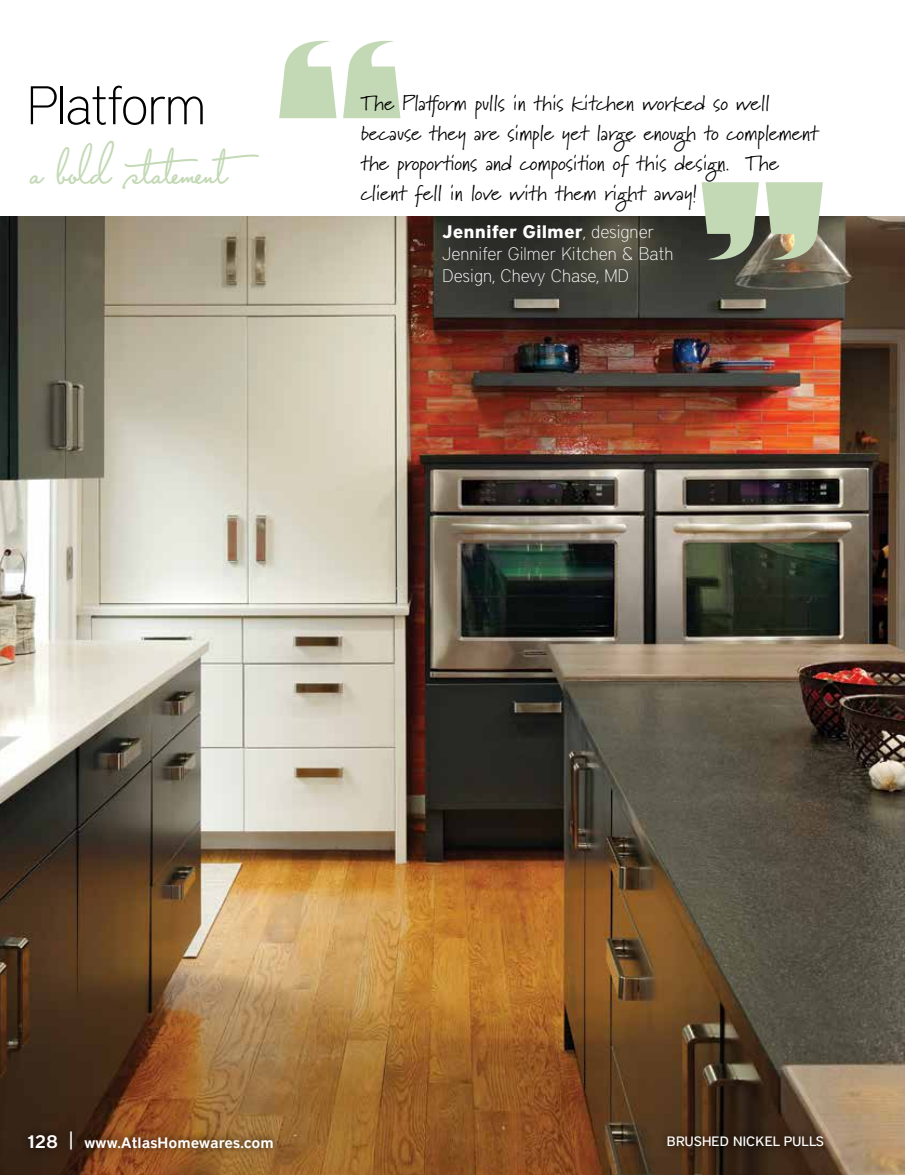
<style>
.page{position:relative;width:905px;height:1175px;background:#fff}
.page>*{position:absolute;margin:0;border:0;box-sizing:border-box;transform-origin:0 0}
.t1{font:100 54px "District";letter-spacing:-.025em;color:#000}
.t2{font:45px "Capistrano BF";letter-spacing:-.035em;color:#c3d9b5}
.t3{font:21px/30px "Marydale";color:#000}
.t4{font:100 18px/21.6px "District";color:#fff}
.t5{font:600 15px "District";letter-spacing:-.015em;color:#fff}
.t6{font:500 13.5px "District";letter-spacing:.015em;color:#fff}
.s1{font-weight:700}
.s2{font-size:18px}
</style>
<div class="page">
<img style="left:0;top:216px;width:904px;height:958px">
<svg style="left:279px;top:40px;width:57px;height:78px"></svg>
<svg style="left:343px;top:40px;width:57px;height:78px"></svg>
<svg style="left:765px;top:182px;width:57px;height:81px;background:#b1bc9d"></svg>
<svg style="left:701px;top:182px;width:58px;height:81px;background:#9baa90"></svg>
<div style="left:658px;top:1127px;width:174px;height:29px;background:#000;opacity:.75"></div>
<div style="left:20px;top:1123px;width:262px;height:35px;background:#000;opacity:.75"></div>
<h1 class="t1" style="left:27px;top:74px;width:181px">Platform</h1>
<h2 class="t2" style="left:27px;top:141px;width:234px">a bold statement</h2>
<p class="t3" style="left:360px;top:88px;width:459px">The Platform pulls in this kitchen worked so well because they are simple yet large enough to complement the proportions and composition of this design. The client fell in love with them right away!</p>
<p class="t4" style="left:442px;top:221px;width:232px"><span class="s1">Jennifer Gilmer</span>, designer<br>Jennifer Gilmer Kitchen &amp; Bath<br>Design, Chevy Chase, MD</p>
<p class="t5" style="left:27px;top:1133px;width:248px"><span class="s2">128</span> <sup>|</sup> www.AtlasHomewares.com</p>
<p class="t6" style="left:667px;top:1133px;width:158px">BRUSHED NICKEL PULLS</p>
</div>
